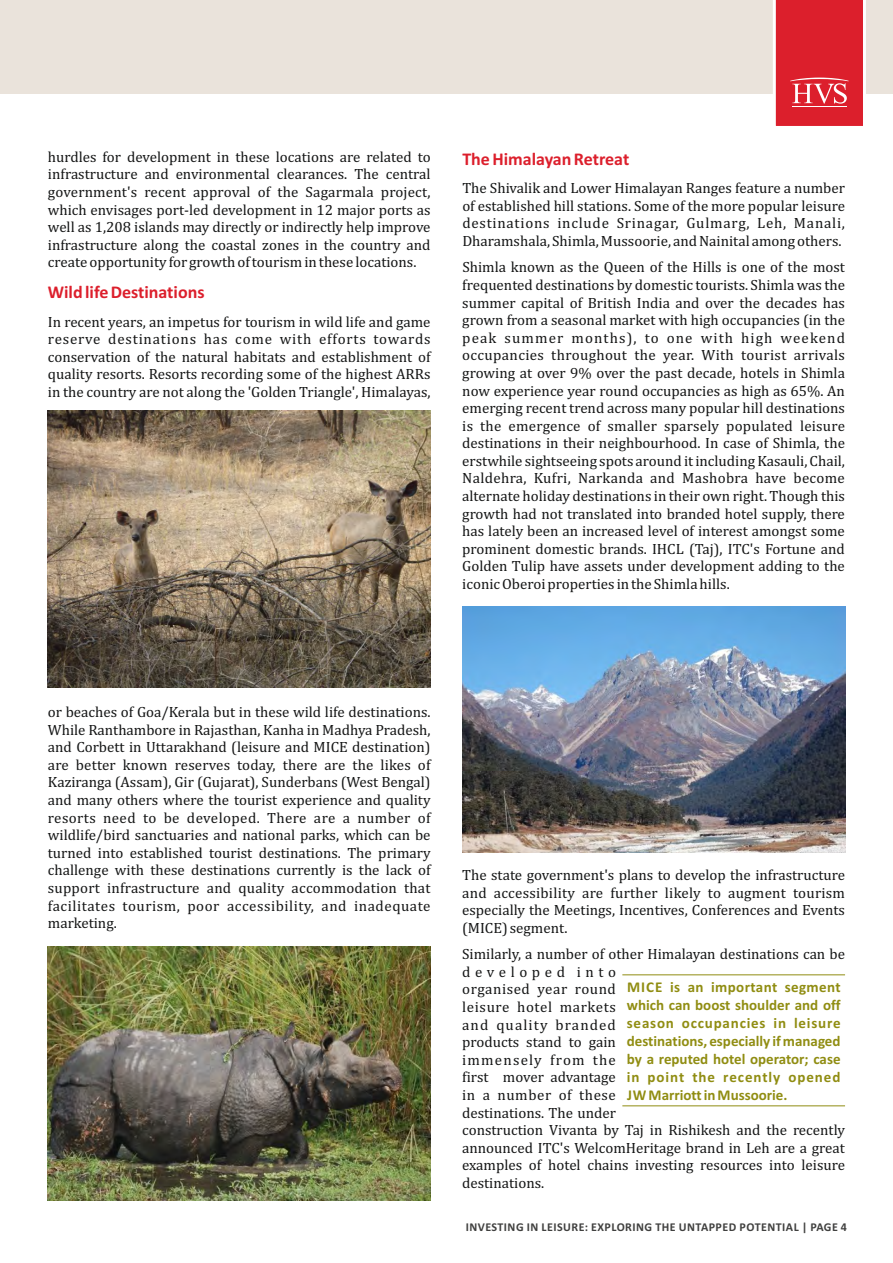
<style>
.page{position:relative;width:893px;height:1263px;background:#fff}
.page>*{position:absolute;margin:0;border:0;box-sizing:border-box;transform-origin:0 0}
.t1{font:700 18px "Calibri";color:#dc1f2c}
.t2{font:15px/17.5px "Cambria";color:#151616;text-align:justify}
.t3{font:700 15px/18px "Calibri";letter-spacing:.02em;color:#908d12;text-align:justify}
.t4{font:700 12px "Calibri";letter-spacing:.04em;color:#40403f}
</style>
<div class="page">
<div style="left:0;top:0;width:893px;height:94px;background:#eae3db"></div>
<svg style="left:773px;top:0;width:93px;height:126px;background:#df3541"></svg>
<hr style="left:622px;top:974px;width:223px;height:1px;background:#908d12">
<hr style="left:622px;top:1105px;width:223px;height:1px;background:#908d12">
<img style="left:48px;top:947px;width:383px;height:254px">
<img style="left:48px;top:411px;width:383px;height:276px">
<img style="left:462px;top:607px;width:383px;height:246px">
<p class="t2" style="left:48px;top:149px;width:384px">hurdles for development in these locations are related to infrastructure and environmental clearances. The central government's recent approval of the Sagarmala project, which envisages port-led development in 12 major ports as well as 1,208 islands may directly or indirectly help improve infrastructure along the coastal zones in the country and create opportunity for growth of tourism in these locations.</p>
<p class="t1" style="left:48px;top:284px;width:158px">Wild life Destinations</p>
<p class="t2" style="left:48px;top:314px;width:384px">In recent years, an impetus for tourism in wild life and game reserve destinations has come with efforts towards conservation of the natural habitats and establishment of quality resorts. Resorts recording some of the highest ARRs in the country are not along the 'Golden Triangle', Himalayas,</p>
<p class="t1" style="left:462px;top:151px;width:168px">The Himalayan Retreat</p>
<p class="t2" style="left:462px;top:180px;width:384px">The Shivalik and Lower Himalayan Ranges feature a number of established hill stations. Some of the more popular leisure destinations include Srinagar, Gulmarg, Leh, Manali, Dharamshala, Shimla, Mussoorie, and Nainital among others.</p>
<p class="t2" style="left:462px;top:259px;width:384px">Shimla known as the Queen of the Hills is one of the most frequented destinations by domestic tourists. Shimla was the summer capital of British India and over the decades has grown from a seasonal market with high occupancies (in the peak summer months), to one with high weekend occupancies throughout the year. With tourist arrivals growing at over 9% over the past decade, hotels in Shimla now experience year round occupancies as high as 65%. An emerging recent trend across many popular hill destinations is the emergence of smaller sparsely populated leisure destinations in their neighbourhood. In case of Shimla, the erstwhile sightseeing spots around it including Kasauli, Chail, Naldehra, Kufri, Narkanda and Mashobra have become alternate holiday destinations in their own right. Though this growth had not translated into branded hotel supply, there has lately been an increased level of interest amongst some prominent domestic brands. IHCL (Taj), ITC's Fortune and Golden Tulip have assets under development adding to the iconic Oberoi properties in the Shimla hills.</p>
<p class="t2" style="left:48px;top:704px;width:384px">or beaches of Goa/Kerala but in these wild life destinations.<br>While Ranthambore in Rajasthan, Kanha in Madhya Pradesh, and Corbett in Uttarakhand (leisure and MICE destination) are better known reserves today, there are the likes of Kaziranga (Assam), Gir (Gujarat), Sunderbans (West Bengal) and many others where the tourist experience and quality resorts need to be developed. There are a number of wildlife/bird sanctuaries and national parks, which can be turned into established tourist destinations. The primary challenge with these destinations currently is the lack of support infrastructure and quality accommodation that facilitates tourism, poor accessibility, and inadequate marketing.</p>
<p class="t2" style="left:462px;top:867px;width:384px">The state government's plans to develop the infrastructure and accessibility are further likely to augment tourism especially the Meetings, Incentives, Conferences and Events (MICE) segment.</p>
<p class="t2" style="left:462px;top:946px;width:384px;text-align:left">Similarly, a number of other Himalayan destinations can be developed into<br>organised year round<br>leisure hotel markets<br>and quality branded<br>products stand to gain<br>immensely from the<br>first mover advantage<br>in a number of these<br>destinations. The under<br>construction Vivanta by Taj in Rishikesh and the recently announced ITC's WelcomHeritage brand in Leh are a great examples of hotel chains investing resources into leisure destinations.</p>
<p class="t3" style="left:627px;top:979px;width:215px">MICE is an important segment which can boost shoulder and off season occupancies in leisure destinations, especially if managed by a reputed hotel operator; case in point the recently opened JW Marriott in Mussoorie.</p>
<p class="t4" style="left:466px;top:1222px;width:383px">INVESTING IN LEISURE: EXPLORING THE UNTAPPED POTENTIAL | PAGE 4</p>
</div>
